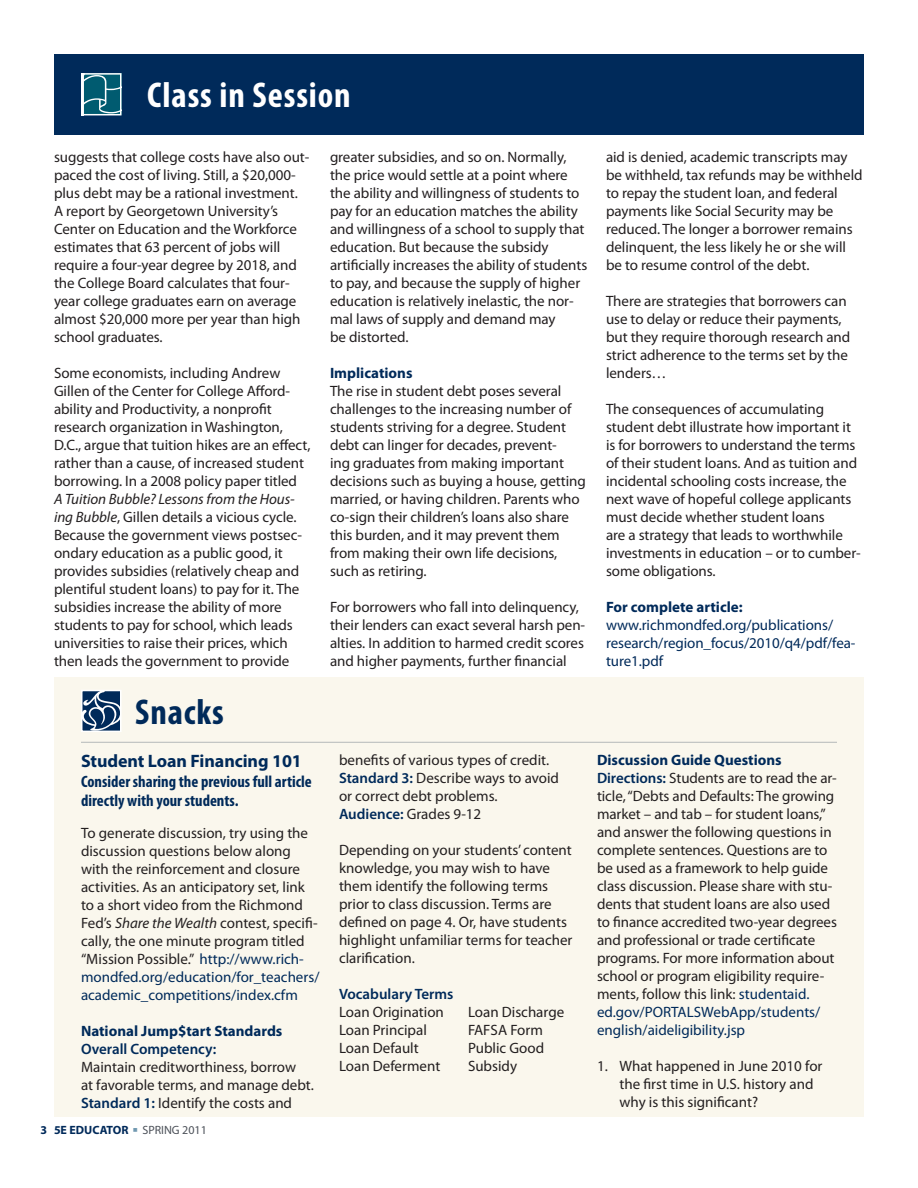
<style>
.page{position:relative;width:918px;height:1188px;background:#fff}
.page>*{position:absolute;margin:0;border:0;box-sizing:border-box;transform-origin:0 0}
.t1{font:55.35px "Type Embellishments One Let Plain";color:#fff}
.t2{font:700 condensed 36px "Myriad Pro";letter-spacing:.025em;color:#fff}
.t3{font:700 condensed 36px "Myriad Pro";letter-spacing:.025em;color:#002a5a}
.body_text{font:700 18px "Myriad Pro";letter-spacing:-.005em;color:#002a5a}
.body_text-2{font:700 condensed 16.5px/19.5px "Myriad Pro";color:#002a5a}
.body_text-3{font:15px/18px "Myriad Pro";letter-spacing:-.005em;color:#231f20}
.body_text-4{font:700 15px "Myriad Pro";color:#002a5a}
.body_text-5{font:15px/18px "Myriad Pro";letter-spacing:-.005em;color:#002a5a}
.body_text-6{font:600 15px "Myriad Pro";color:#002a5a}
.t4{font:700 12px "Myriad Pro";color:#002a5a}
.s1{font-style:italic}
.s2{color:#002a5a}
.s3{font-weight:600;color:#002a5a}
.s4{font-weight:400;color:#4c5159}
</style>
<div class="page">
<div style="left:54px;top:54px;width:810px;height:80px;background:#002a5a"></div>
<div style="left:54px;top:677px;width:810px;height:440px;background:#faf7ed"></div>
<hr style="left:81px;top:742px;width:756px;height:1px;background:#b4b8b9">
<div style="left:82px;top:691px;width:39px;height:40px;background:#002a5a"></div>
<div style="left:81px;top:690px;width:41px;height:42px;border:2px solid #fff"></div>
<svg style="left:81px;top:73px;width:41px;height:43px"></svg>
<p class="t2" style="left:147px;top:75px;width:205px">Class in Session</p>
<p class="body_text-3" style="left:54px;top:149px;width:257px">suggests that college costs have also out&shy;paced the cost of living. Still, a $20,000- plus debt may be a rational investment.<br>A report by Georgetown University’s Center on Education and the Workforce estimates that 63 percent of jobs will require a four-year degree by 2018, and the College Board calculates that four&shy;year college graduates earn on average almost $20,000 more per year than high school graduates.</p>
<p class="body_text-3" style="left:54px;top:365px;width:258px">Some economists, including Andrew Gillen of the Center for College Afford&shy;ability and Productivity, a nonprofit research organization in Washington, D.C., argue that tuition hikes are an effect, rather than a cause, of increased student borrowing. In a 2008 policy paper titled<br><span class="s1">A Tuition Bubble? Lessons from the Hous&shy;ing Bubble</span>, Gillen details a vicious cycle.<br>Because the government views postsec&shy;ondary education as a public good, it provides subsidies (relatively cheap and plentiful student loans) to pay for it. The subsidies increase the ability of more students to pay for school, which leads universities to raise their prices, which then leads the government to provide</p>
<p class="t1" style="left:79px;top:688px;width:47px">9</p>
<p class="t3" style="left:135px;top:692px;width:90px">Snacks</p>
<p class="body_text" style="left:81px;top:751px;width:222px">Student Loan Financing 101</p>
<p class="body_text-2" style="left:81px;top:772px;width:232px">Consider sharing the previous full article directly with your students.</p>
<p class="body_text-3" style="left:81px;top:824px;width:240px">To generate discussion, try using the discussion questions below along with the reinforcement and closure activities. As an anticipatory set, link to a short video from the Richmond Fed’s <span class="s1">Share the Wealth</span> contest, specifi&shy;cally, the one minute program titled “Mission Possible.” <span class="s2">http://www.rich&shy;mondfed.org/education/for_teachers/ academic_competitions/index.cfm</span></p>
<p class="body_text-4" style="left:81px;top:1023px;width:203px">National Jump$tart Standards</p>
<p class="body_text-6" style="left:81px;top:1041px;width:137px">Overall Competency:</p>
<p class="body_text-3" style="left:81px;top:1058px;width:235px">Maintain creditworthiness, borrow<br>at favorable terms, and manage debt.</p>
<p class="body_text-3" style="left:81px;top:1094px;width:213px"><span class="s3">Standard 1:</span> Identify the costs and</p>
<p class="t4" style="left:54px;top:1123px;width:154px">5E EDUCATOR <span class="s4">SPRING 2011</span></p>
<p class="t4" style="left:41px;top:1123px;width:8px">3</p>
<p class="body_text-3" style="left:330px;top:149px;width:256px">greater subsidies, and so on. Normally, the price would settle at a point where the ability and willingness of students to pay for an education matches the ability and willingness of a school to supply that</p>
<p class="body_text-3" style="left:330px;top:239px;width:259px">education. But because the subsidy artificially increases the ability of students to pay, and because the supply of higher education is relatively inelastic, the nor&shy;mal laws of supply and demand may<br>be distorted.</p>
<p class="body_text-4" style="left:330px;top:365px;width:84px">Implications</p>
<p class="body_text-3" style="left:330px;top:383px;width:257px">The rise in student debt poses several challenges to the increasing number of students striving for a degree. Student debt can linger for decades, prevent-<br>ing graduates from making important decisions such as buying a house, getting married, or having children. Parents who co-sign their children’s loans also share this burden, and it may prevent them from making their own life decisions, such as retiring.</p>
<p class="body_text-3" style="left:330px;top:599px;width:257px">For borrowers who fall into delinquency, their lenders can exact several harsh pen&shy;alties. In addition to harmed credit scores and higher payments, further financial</p>
<p class="body_text-3" style="left:339px;top:751px;width:212px">benefits of various types of credit.</p>
<p class="body_text-3" style="left:339px;top:769px;width:222px"><span class="s3">Standard 3:</span> Describe ways to avoid or correct debt problems.</p>
<p class="body_text-3" style="left:339px;top:805px;width:144px"><span class="s3">Audience:</span> Grades 9-12</p>
<p class="body_text-3" style="left:339px;top:841px;width:235px">Depending on your students’ content knowledge, you may wish to have them identify the following terms prior to class discussion. Terms are defined on page 4. Or, have students highlight unfamiliar terms for teacher clarification.</p>
<p class="body_text-6" style="left:339px;top:986px;width:116px">Vocabulary Terms</p>
<p class="body_text-3" style="left:339px;top:1003px;width:106px">Loan Origination</p>
<p class="body_text-3" style="left:468px;top:1003px;width:98px">Loan Discharge</p>
<p class="body_text-3" style="left:339px;top:1021px;width:89px">Loan Principal</p>
<p class="body_text-3" style="left:468px;top:1021px;width:76px">FAFSA Form</p>
<p class="body_text-3" style="left:339px;top:1039px;width:81px">Loan Default</p>
<p class="body_text-3" style="left:468px;top:1039px;width:78px">Public Good</p>
<p class="body_text-3" style="left:339px;top:1057px;width:103px">Loan Deferment</p>
<p class="body_text-3" style="left:468px;top:1057px;width:51px">Subsidy</p>
<p class="body_text-3" style="left:606px;top:149px;width:258px">aid is denied, academic transcripts may be withheld, tax refunds may be withheld to repay the student loan, and federal payments like Social Security may be reduced. The longer a borrower remains delinquent, the less likely he or she will be to resume control of the debt.</p>
<p class="body_text-3" style="left:606px;top:293px;width:246px">There are strategies that borrowers can use to delay or reduce their payments, but they require thorough research and strict adherence to the terms set by the lenders…</p>
<p class="body_text-3" style="left:606px;top:401px;width:256px">The consequences of accumulating student debt illustrate how important it is for borrowers to understand the terms of their student loans. And as tuition and incidental schooling costs increase, the next wave of hopeful college applicants must decide whether student loans<br>are a strategy that leads to worthwhile investments in education – or to cumber&shy;some obligations.</p>
<p class="body_text-4" style="left:606px;top:599px;width:138px">For complete article:</p>
<p class="body_text-5" style="left:606px;top:617px;width:251px">www.richmondfed.org/publications/ research/region_focus/2010/q4/pdf/fea&shy;ture1.pdf</p>
<p class="body_text-4" style="left:597px;top:752px;width:186px">Discussion Guide Questions</p>
<p class="body_text-3" style="left:597px;top:769px;width:241px"><span class="s3">Directions:</span> Students are to read the ar&shy;ticle, “Debts and Defaults: The growing market – and tab – for student loans,” and answer the following questions in complete sentences. Questions are to be used as a framework to help guide class discussion. Please share with stu&shy;dents that student loans are also used to finance accredited two-year degrees and professional or trade certificate programs. For more information about school or program eligibility require&shy;ments, follow this link: <span class="s2">studentaid. ed.gov/PORTALSWebApp/students/ english/aideligibility.jsp</span></p>
<p class="body_text-3" style="left:620px;top:1057px;width:205px;text-indent:-22px">1. What happened in June 2010 for the first time in U.S. history and why is this significant?</p>
</div>
